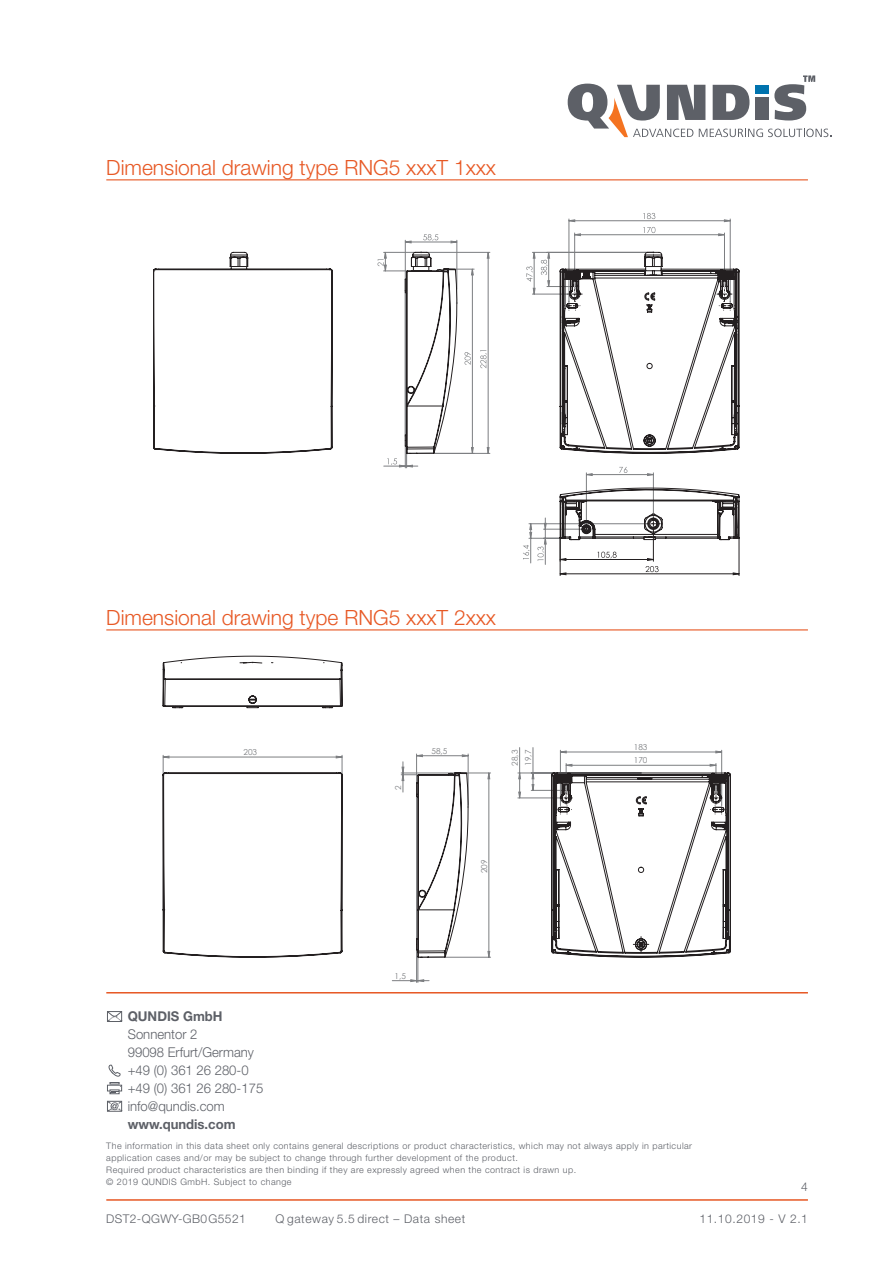
<style>
.page{position:relative;width:893px;height:1263px;background:#fff}
.page>*{position:absolute;margin:0;border:0;box-sizing:border-box;transform-origin:0 0}
.t1{font:300 21px "Helvetica Neue LT Pro";color:#e75824}
.t2{font:300 13.5px/18px "Helvetica Neue LT Pro";color:#5d6067}
.t3{font:700 13.5px "Helvetica Neue LT Pro";color:#5d6067}
.t4{font:300 12px "Helvetica Neue LT Pro";letter-spacing:.05em;color:#5d6067}
.t5{font:300 12px "Helvetica Neue LT Pro";letter-spacing:.03em;color:#5d6067}
.t6{font:300 9px/12px "Helvetica Neue LT Pro";letter-spacing:.05em;color:#5d6067}
.t7{font:8.25px/13.4px "Century Gothic";color:#7c7e81}
</style>
<div class="page">
<hr style="left:106px;top:992px;width:702px;height:1px;background:#e75824">
<hr style="left:106px;top:1199px;width:702px;height:2px;background:#e75824">
<svg style="left:568px;top:75px;width:263px;height:62px"></svg>
<svg style="left:108px;top:1064px;width:13px;height:12px"></svg>
<svg style="left:107px;top:1100px;width:16px;height:11px"></svg>
<div style="left:110px;top:1089px;width:9px;height:5px;border:1px solid #5d6067"></div>
<svg style="left:107px;top:1082px;width:15px;height:11px"></svg>
<div style="left:107px;top:1011px;width:15px;height:11px;border:1px solid #5d6067"></div>
<svg style="left:107px;top:1011px;width:16px;height:10px"></svg>
<hr style="left:106px;top:179px;width:702px;height:1px;background:#e75824">
<hr style="left:106px;top:629px;width:702px;height:1px;background:#e75824">
<svg style="left:643px;top:213px;width:12px;height:6px"></svg>
<hr style="left:569px;top:219px;width:1px;height:84px;background:#7c7e81">
<hr style="left:730px;top:219px;width:1px;height:84px;background:#7c7e81">
<hr style="left:739px;top:538px;width:1px;height:38px;background:#231f20">
<hr style="left:560px;top:538px;width:1px;height:38px;background:#231f20">
<svg style="left:399px;top:220px;width:331px;height:32px"></svg>
<svg style="left:405px;top:234px;width:52px;height:9px"></svg>
<svg style="left:153px;top:252px;width:180px;height:202px"></svg>
<svg style="left:377px;top:252px;width:363px;height:323px"></svg>
<hr style="left:560px;top:750px;width:1px;height:55px;background:#7c7e81">
<hr style="left:721px;top:750px;width:1px;height:55px;background:#7c7e81">
<hr style="left:531px;top:790px;width:31px;height:1px;background:#7c7e81">
<hr style="left:518px;top:773px;width:123px;height:1px;background:#7c7e81">
<hr style="left:518px;top:798px;width:42px;height:1px;background:#7c7e81">
<svg style="left:551px;top:751px;width:180px;height:207px"></svg>
<svg style="left:162px;top:656px;width:372px;height:326px"></svg>
<h1 class="t1" style="left:106px;top:155px;width:391px">Dimensional drawing type RNG5 xxxT 1xxx</h1>
<h1 class="t1" style="left:106px;top:605px;width:391px">Dimensional drawing type RNG5 xxxT 2xxx</h1>
<p class="t7" style="left:243px;top:745px;width:15px">203</p>
<h2 class="t3" style="left:128px;top:1008px;width:96px">QUNDIS GmbH</h2>
<h2 class="t2" style="left:128px;top:1025px;width:137px">Sonnentor 2<br>99098 Erfurt/Germany +49 (0) 361 26 280-0 +49 (0) 361 26 280-175 info@qundis.com</h2>
<h2 class="t3" style="left:128px;top:1116px;width:109px">www.qundis.com</h2>
<p class="t7" style="left:391px;top:790px;width:6px;rotate:-90deg">2</p>
<p class="t7" style="left:431px;top:744px;width:17px">58,5</p>
<p class="t7" style="left:508px;top:766px;width:17px;rotate:-90deg">28,3<br>19,7</p>
<p class="t7" style="left:477px;top:873px;width:15px;rotate:-90deg">209</p>
<p class="t7" style="left:395px;top:969px;width:13px">1,5</p>
<p class="t7" style="left:634px;top:740px;width:15px">183</p>
<p class="t7" style="left:634px;top:754px;width:15px">170</p>
<p class="t6" style="left:106px;top:1140px;width:587px">The information in this data sheet only contains general descriptions or product characteristics, which may not always apply in particular application cases and/or may be subject to change through further development of the product.<br>Required product characteristics are then binding if they are expressly agreed when the contract is drawn up.<br>© 2019 QUNDIS GmbH. Subject to change</p>
<h3 class="t4" style="left:801px;top:1179px;width:8px">4</h3>
<h3 class="t5" style="left:106px;top:1211px;width:141px">DST2-QGWY-GB0 G5521</h3>
<h3 class="t4" style="left:276px;top:1211px;width:191px">Q gateway 5.5 direct – Data sheet</h3>
<h3 class="t4" style="left:699px;top:1211px;width:110px">11.10.2019 - V 2.1</h3>
</div>
